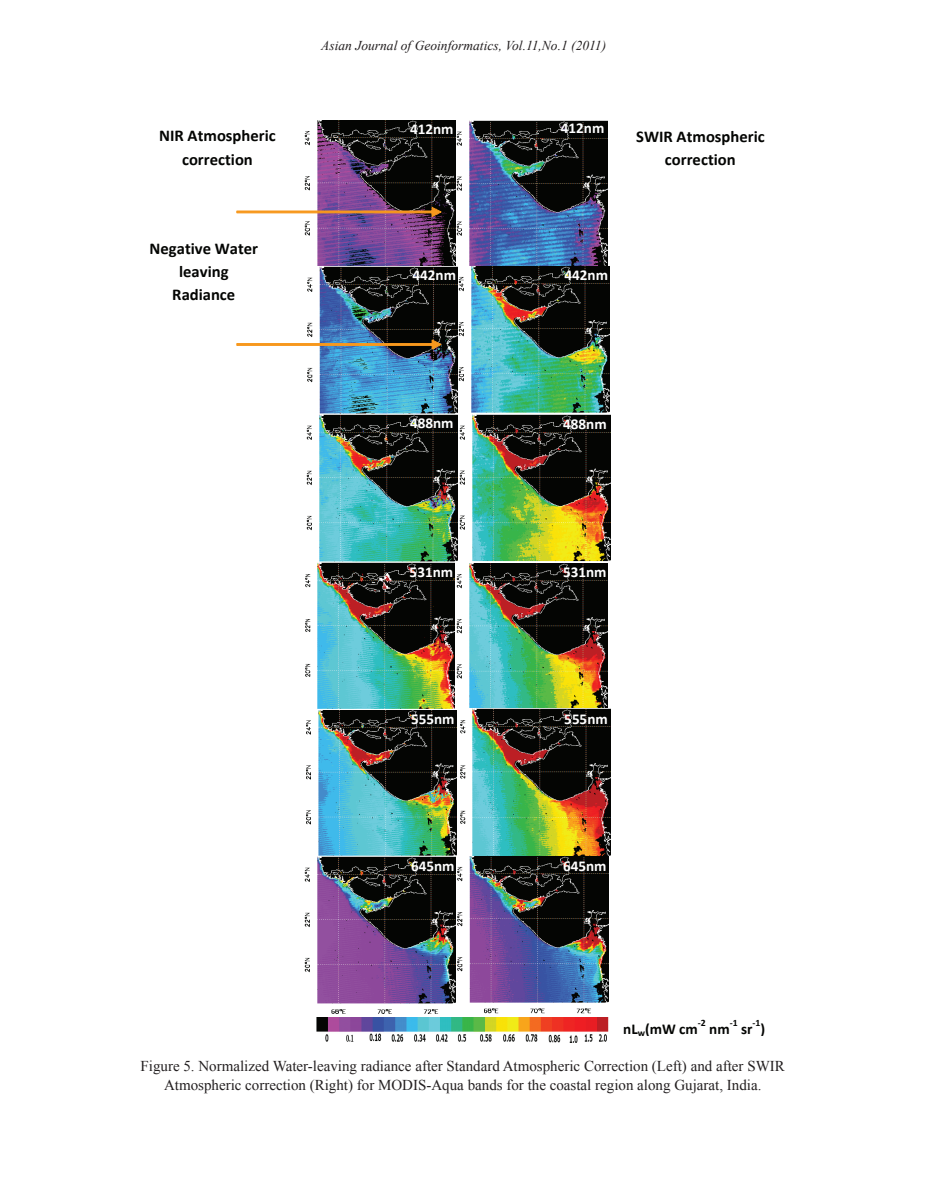
<style>
.page{position:relative;width:927px;height:1200px;background:#fff}
.page>*{position:absolute;margin:0;border:0;box-sizing:border-box;transform-origin:0 0}
.t1{font:700 16.5px/23.2px "Calibri";color:#040503;text-align:center}
.t2{font:15px/18px "Times New Roman";color:#231f20;text-align:center}
.t3{font:700 15px "Calibri";color:#fff}
.t4{font:700 15px "Calibri";color:#040503}
.t5{font:italic 13.5px "Times New Roman";color:#231f20}
.t6{font:700 9.75px "Calibri";color:#040503}
</style>
<div class="page">
<img style="left:305px;top:120px;width:302px;height:146px">
<img style="left:307px;top:266px;width:302px;height:157px">
<img style="left:459px;top:414px;width:151px;height:148px">
<img style="left:306px;top:414px;width:151px;height:157px">
<img style="left:457px;top:563px;width:151px;height:145px">
<img style="left:305px;top:562px;width:149px;height:147px">
<img style="left:460px;top:708px;width:151px;height:157px">
<img style="left:306px;top:710px;width:151px;height:146px">
<img style="left:305px;top:856px;width:303px;height:157px">
<svg style="left:237px;top:207px;width:204px;height:9px"></svg>
<svg style="left:237px;top:340px;width:204px;height:9px"></svg>
<img style="left:316px;top:1017px;width:293px;height:26px">
<p class="t5" style="left:321px;top:36px;width:286px">Asian Journal of Geoinformatics, Vol.11,No.1 (2011)</p>
<p class="t3" style="left:410px;top:120px;width:45px">412nm</p>
<p class="t3" style="left:561px;top:119px;width:45px">412nm</p>
<p class="t1" style="left:159px;top:124px;width:118px">NIR Atmospheric correction</p>
<p class="t1" style="left:636px;top:125px;width:130px">SWIR Atmospheric correction</p>
<p class="t1" style="left:150px;top:237px;width:110px">Negative Water leaving<br>Radiance</p>
<p class="t3" style="left:413px;top:266px;width:45px">442nm</p>
<p class="t3" style="left:565px;top:266px;width:45px">442nm</p>
<p class="t3" style="left:410px;top:413px;width:45px">488nm</p>
<p class="t3" style="left:563px;top:415px;width:45px">488nm</p>
<p class="t3" style="left:410px;top:562px;width:45px">531nm</p>
<p class="t3" style="left:563px;top:562px;width:45px">531nm</p>
<p class="t3" style="left:411px;top:709px;width:45px">555nm</p>
<p class="t3" style="left:564px;top:709px;width:45px">555nm</p>
<p class="t3" style="left:411px;top:856px;width:45px">645nm</p>
<p class="t3" style="left:563px;top:856px;width:45px">645nm</p>
<p class="t6" style="left:698px;top:1016px;width:9px">-2</p>
<p class="t6" style="left:730px;top:1016px;width:9px">-1</p>
<p class="t6" style="left:753px;top:1016px;width:9px">-1</p>
<p class="t4" style="left:760px;top:1018px;width:6px">)</p>
<p class="t2" style="left:141px;top:1056px;width:646px">Figure 5. Normalized Water-leaving radiance after Standard Atmospheric Correction (Left) and after SWIR<br>Atmospheric correction (Right) for MODIS-Aqua bands for the coastal region along Gujarat, India.</p>
<p class="t4" style="left:623px;top:1018px;width:76px">nL<sub>w</sub>(mW cm</p>
<p class="t4" style="left:709px;top:1018px;width:22px">nm</p>
<p class="t4" style="left:741px;top:1018px;width:13px">sr</p>
</div>
